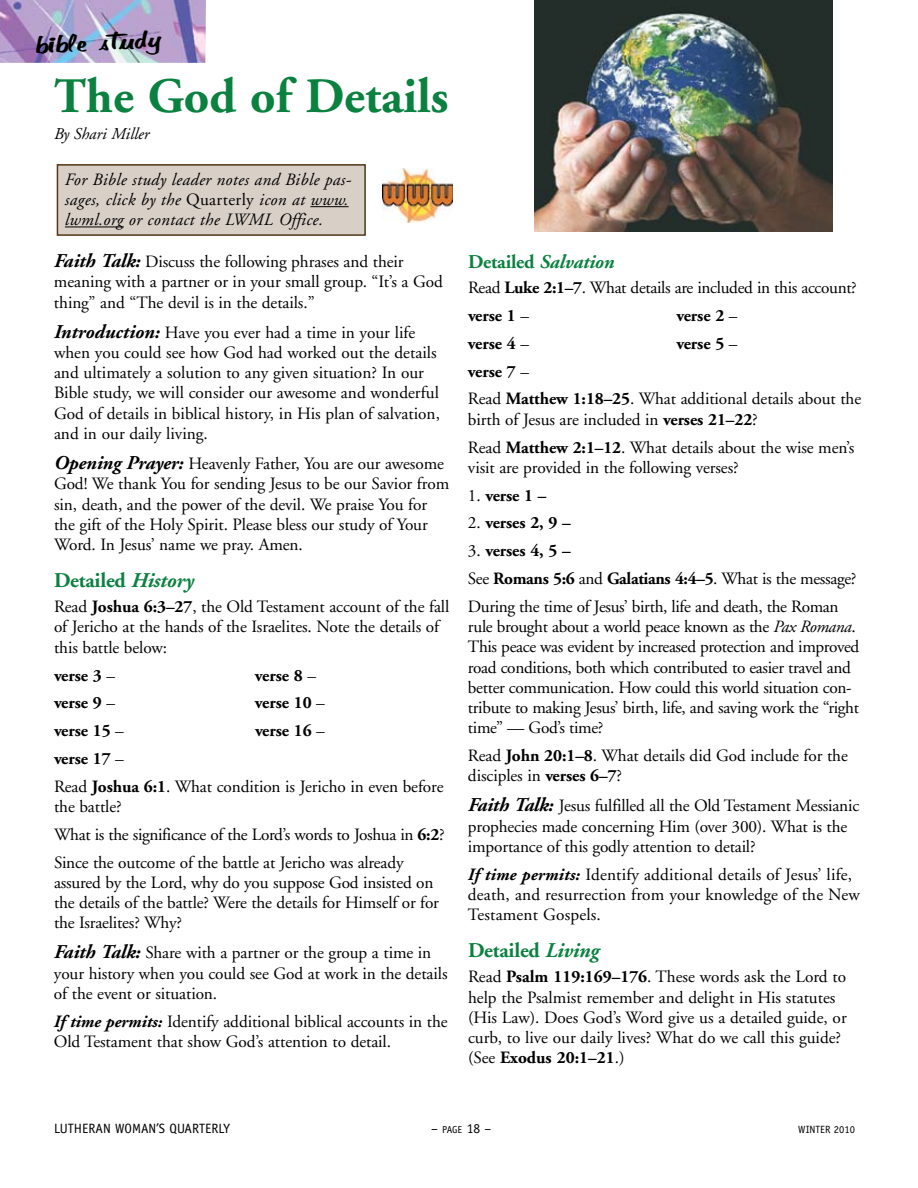
<style>
.page{position:relative;width:918px;height:1188px;background:#fff}
.page>*{position:absolute;margin:0;border:0;box-sizing:border-box;transform-origin:0 0}
.t1{font:700 49.5px "Adobe Garamond";color:#0b8140}
.t2{font:22.5px "Vobab 54";color:#000}
.t3{font:700 21px "Adobe Garamond";letter-spacing:-.01em;color:#0b8140}
.t4{font:italic 700 19.5px "Adobe Garamond";letter-spacing:-.01em;color:#0b8140}
.t5{font:17.25px/20.2px "Adobe Garamond";letter-spacing:-.005em;color:#000}
.t6{font:italic 17.25px/20.2px "Adobe Garamond";letter-spacing:.02em;color:#000}
.t7{font:700 17.25px "Adobe Garamond";letter-spacing:-.005em;color:#000}
.t8{font:italic 16.5px "Adobe Garamond";color:#000}
.t9{font:13.5px "Officina Sans";color:#000}
.t10{font:10.5px "Officina Sans";color:#000}
.s1{font-style:normal}
.s2{font-weight:700;font-style:italic;font-size:19.5px}
.s3{font-style:italic}
.s4{font-weight:700}
.s5{font-weight:400}
.s6{font-weight:700;font-style:italic}
.s7{font-style:inherit}
.s8{font-size:10.2px}
</style>
<div class="page">
<img style="left:0;top:0;width:206px;height:63px">
<div style="left:57px;top:165px;width:308px;height:70px;background:#d8cfc6"></div>
<hr style="left:310px;top:206px;width:39px;height:1px;background:#000">
<hr style="left:65px;top:227px;width:59px;height:1px;background:#000">
<div style="left:57px;top:164px;width:309px;height:72px;border:2px solid #523618"></div>
<img style="left:382px;top:168px;width:71px;height:55px">
<img style="left:535px;top:0;width:298px;height:232px">
<h2 class="t2" style="left:35px;top:28px;width:127px;rotate:-3deg">bible study</h2>
<h1 class="t1" style="left:54px;top:69px;width:396px">The God of Details</h1>
<p class="t8" style="left:54px;top:125px;width:97px">By Shari Miller</p>
<p class="t6" style="left:65px;top:170px;width:288px">For Bible study leader notes and Bible pas&shy;sages, click by the <span class="s1">Quarterly</span> icon at www. lwml.org or contact the LWML Office.</p>
<p class="t5" style="left:54px;top:252px;width:390px"><span class="s2">Faith Talk:</span> Discuss the following phrases and their meaning with a partner or in your small group. “It’s a God thing” and “The devil is in the details.”</p>
<p class="t5" style="left:54px;top:323px;width:388px"><span class="s2">Introduction:</span> Have you ever had a time in your life when you could see how God had worked out the details and ultimately a solution to any given situation? In our Bible study, we will consider our awesome and wonderful God of details in biblical history, in His plan of salvation, and in our daily living.</p>
<p class="t5" style="left:54px;top:454px;width:397px"><span class="s2">Opening Prayer:</span> Heavenly Father, You are our awesome God! We thank You for sending Jesus to be our Savior from sin, death, and the power of the devil. We praise You for the gift of the Holy Spirit. Please bless our study of Your Word. In Jesus’ name we pray. Amen.</p>
<p class="t3" style="left:54px;top:568px;width:142px">Detailed <span class="s3">History</span></p>
<p class="t5" style="left:54px;top:597px;width:397px">Read <span class="s4">Joshua 6:3–27</span>, the Old Testament account of the fall of Jericho at the hands of the Israelites. Note the details of this battle below:</p>
<p class="t7" style="left:54px;top:666px;width:63px">verse 3 <span class="s5">–</span></p>
<p class="t7" style="left:255px;top:666px;width:63px">verse 8 <span class="s5">–</span></p>
<p class="t7" style="left:54px;top:693px;width:63px">verse 9 <span class="s5">–</span></p>
<p class="t7" style="left:255px;top:693px;width:71px">verse 10 <span class="s5">–</span></p>
<p class="t7" style="left:54px;top:721px;width:71px">verse 15 <span class="s5">–</span></p>
<p class="t7" style="left:255px;top:721px;width:71px">verse 16 <span class="s5">–</span></p>
<p class="t5" style="left:54px;top:745px;width:391px;line-height:27.8px"><span class="s4">verse 17</span> –<br>Read <span class="s4">Joshua 6:1</span>. What condition is Jericho in even before</p>
<p class="t5" style="left:54px;top:793px;width:392px;line-height:27.8px">the battle?<br>What is the significance of the Lord’s words to Joshua in <span class="s4">6:2</span>?<br>Since the outcome of the battle at Jericho was already</p>
<p class="t5" style="left:54px;top:873px;width:386px">assured by the Lord, why do you suppose God insisted on the details of the battle? Were the details for Himself or for the Israelites? Why?</p>
<p class="t5" style="left:54px;top:943px;width:395px"><span class="s2">Faith Talk:</span> Share with a partner or the group a time in your history when you could see God at work in the details of the event or situation.</p>
<p class="t5" style="left:54px;top:1012px;width:395px"><span class="s6">If time permits:</span> Identify additional biblical accounts in the<br>Old Testament that show God’s attention to detail.</p>
<p class="t4" style="left:468px;top:251px;width:148px"><span class="s1">Detailed</span> Salvation</p>
<p class="t5" style="left:468px;top:274px;width:390px;line-height:27.8px">Read <span class="s4">Luke 2:1–7</span>. What details are included in this account? <span class="s4">verse 1</span> –</p>
<p class="t7" style="left:676px;top:306px;width:63px">verse 2 <span class="s5">–</span></p>
<p class="t7" style="left:468px;top:334px;width:63px">verse 4 <span class="s5">–</span></p>
<p class="t7" style="left:676px;top:334px;width:63px">verse 5 <span class="s5">–</span></p>
<p class="t5" style="left:468px;top:358px;width:395px;line-height:27.8px"><span class="s4">verse 7</span> –<br>Read <span class="s4">Matthew 1:18–25</span>. What additional details about the</p>
<p class="t5" style="left:468px;top:406px;width:388px;line-height:27.8px">birth of Jesus are included in <span class="s4">verses 21–22</span>?<br>Read <span class="s4">Matthew 2:1–12</span>. What details about the wise men’s</p>
<p class="t5" style="left:468px;top:458px;width:272px">visit are provided in the following verses?</p>
<p class="t7" style="left:468px;top:486px;width:80px"><span class="s5">1.</span> verse 1 –</p>
<p class="t7" style="left:468px;top:514px;width:104px"><span class="s5">2.</span> verses 2, 9 –</p>
<p class="t5" style="left:468px;top:537px;width:390px;line-height:27.8px">3. <span class="s4">verses 4, 5 –<br></span>See <span class="s4">Romans 5:6</span> and <span class="s4">Galatians 4:4–5</span>. What is the message?<br>During the time of Jesus’ birth, life and death, the Roman</p>
<p class="t5" style="left:468px;top:617px;width:393px">rule brought about a world peace known as the <span class="s3">Pax Romana</span>.<br>This peace was evident by increased protection and improved road conditions, both which contributed to easier travel and better communication. How could this world situation con&shy;tribute to making Jesus’ birth, life, and saving work the “right time” — God’s time?</p>
<p class="t5" style="left:468px;top:746px;width:381px">Read <span class="s4">John 20:1–8</span>. What details did God include for the disciples in <span class="s4">verses 6–7</span>?</p>
<p class="t5" style="left:468px;top:796px;width:393px"><span class="s2">Faith Talk:</span> Jesus fulfilled all the Old Testament Messianic prophecies made concerning Him (over 300). What is the importance of this godly attention to detail?</p>
<p class="t5" style="left:468px;top:865px;width:393px"><span class="s6">If time permits:</span> Identify additional details of Jesus’ life, death, and resurrection from your knowledge of the New<br>Testament Gospels.</p>
<p class="t3" style="left:468px;top:939px;width:133px">Detailed <span class="s3">Living</span></p>
<p class="t5" style="left:468px;top:967px;width:380px">Read <span class="s4">Psalm 119:169–176</span>. These words ask the Lord to help the Psalmist remember and delight in His statutes (His Law). Does God’s Word give us a detailed guide, or curb, to live our daily lives? What do we call this guide? (See <span class="s4">Exodus 20:1–21</span>.)</p>
<p class="t9" style="left:54px;top:1120px;width:177px">LUTHERAN WOMAN<span class="s7">’</span>S QUARTERLY</p>
<p class="t9" style="left:431px;top:1120px;width:62px">– <span class="s8">page</span> 18 –</p>
<p class="t10" style="left:798px;top:1123px;width:58px">WINTER 2010</p>
</div>
